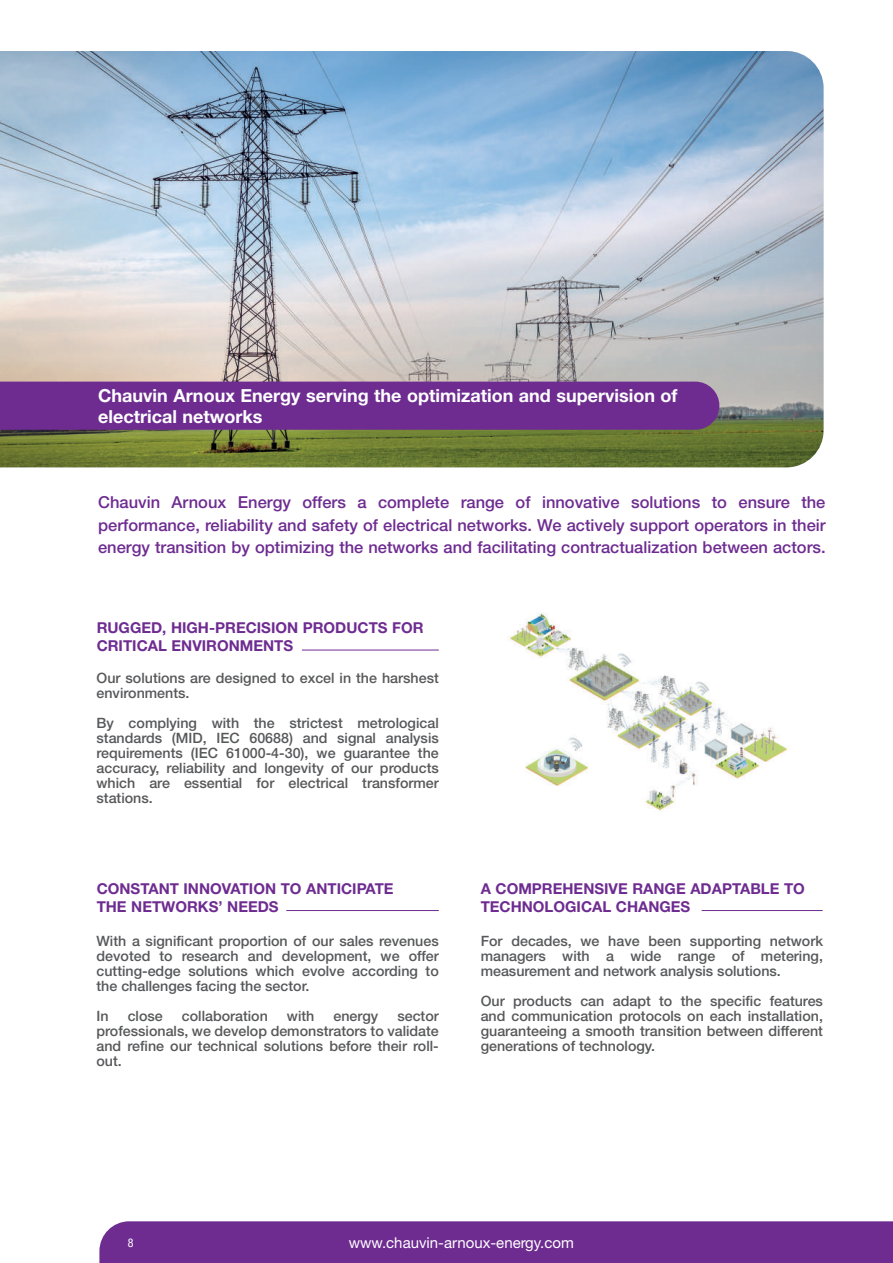
<style>
.page{position:relative;width:893px;height:1263px;background:#fff}
.page>*{position:absolute;margin:0;border:0;box-sizing:border-box;transform-origin:0 0}
.t1{font:700 18px/21.6px "Helvetica Neue LT Pro";color:#fff}
.t2{font:500 16.5px/22.5px "Helvetica Neue LT Pro";color:#6e2c91;text-align:justify}
.t3{font:700 15px/18px "Helvetica Neue LT Pro";color:#6e2c91}
.t4{font:15px "Helvetica Neue LT Pro";color:#fff}
.t5{font:500 14.25px/15px "Helvetica Neue LT Pro";color:#57585a;text-align:justify}
.t6{font:condensed 12px "Helvetica Neue LT Std";color:#fff}
</style>
<div class="page">
<div style="left:99px;top:1221px;width:794px;height:42px;background:#6e2c91"></div>
<img style="left:0;top:51px;width:823px;height:416px">
<div style="left:0;top:382px;width:719px;height:48px;background:#6e2c91"></div>
<img style="left:509px;top:613px;width:279px;height:198px">
<hr style="left:302px;top:650px;width:137px;height:1px;background:#6e2c91">
<hr style="left:702px;top:910px;width:121px;height:1px;background:#6e2c91">
<hr style="left:286px;top:910px;width:153px;height:1px;background:#6e2c91">
<p class="t1" style="left:98px;top:384px;width:581px">Chauvin Arnoux Energy serving the optimization and supervision of electrical networks</p>
<p class="t2" style="left:98px;top:491px;width:729px">Chauvin Arnoux Energy offers a complete range of innovative solutions to ensure the performance, reliability and safety of electrical networks. We actively support operators in their energy transition by optimizing the networks and facilitating contractualization between actors.</p>
<p class="t3" style="left:97px;top:618px;width:328px">RUGGED, HIGH-PRECISION PRODUCTS FOR<br>CRITICAL ENVIRONMENTS</p>
<p class="t5" style="left:97px;top:671px;width:344px">Our solutions are designed to excel in the harshest environments.</p>
<p class="t5" style="left:97px;top:716px;width:344px">By complying with the strictest metrological standards (MID, IEC 60688) and signal analysis requirements (IEC 61000-4-30), we guarantee the accuracy, reliability and longevity of our products which are essential for electrical transformer stations.</p>
<p class="t3" style="left:97px;top:879px;width:298px">CONSTANT INNOVATION TO ANTICIPATE<br>THE NETWORKS’ NEEDS</p>
<p class="t5" style="left:97px;top:933px;width:344px">With a significant proportion of our sales revenues devoted to research and development, we offer cutting-edge solutions which evolve according to the challenges facing the sector.</p>
<p class="t5" style="left:97px;top:1008px;width:14px">In</p>
<p class="t5" style="left:128px;top:1008px;width:37px">close</p>
<p class="t5" style="left:182px;top:1008px;width:88px">collaboration</p>
<p class="t5" style="left:287px;top:1008px;width:29px">with</p>
<p class="t5" style="left:333px;top:1008px;width:46px">energy</p>
<p class="t5" style="left:97px;top:1008px;width:344px;text-indent:301px">sector professionals, we develop demonstrators to validate and refine our technical solutions before their roll&shy;out.</p>
<p class="t3" style="left:481px;top:879px;width:326px">A COMPREHENSIVE RANGE ADAPTABLE TO<br>TECHNOLOGICAL CHANGES</p>
<p class="t5" style="left:481px;top:933px;width:344px">For decades, we have been supporting network managers with a wide range of metering, measurement and network analysis solutions.</p>
<p class="t5" style="left:481px;top:993px;width:344px">Our products can adapt to the specific features and communication protocols on each installation, guaranteeing a smooth transition between different generations of technology.</p>
<p class="t6" style="left:128px;top:1236px;width:7px">8</p>
<p class="t4" style="left:349px;top:1233px;width:227px">www.chauvin-arnoux-energy.com</p>
</div>
